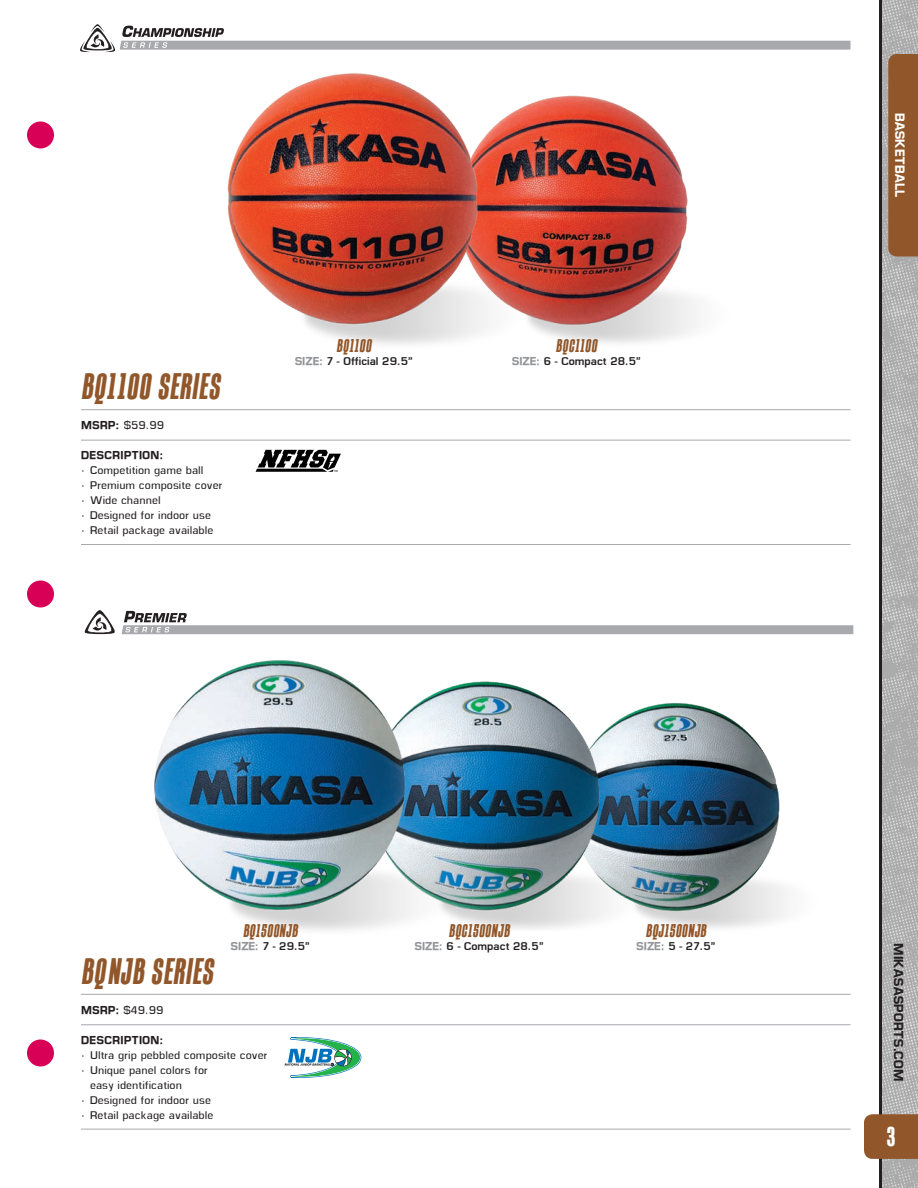
<style>
.page{position:relative;width:918px;height:1188px;background:#fff}
.page>*{position:absolute;margin:0;border:0;box-sizing:border-box;transform-origin:0 0}
.Product_Names{font:italic 700 36px "Tandelle";letter-spacing:.025em;color:#91572a}
.t1{font:700 27px "Tandelle";color:#fff}
.t2{font:italic 700 18px "Tandelle";letter-spacing:.03em;color:#91572a}
.t3{font:700 12px "Mikasa Sports";letter-spacing:.015em;color:#231f20}
.t4{font:700 12px "Mikasa Sports";letter-spacing:.015em;color:#fff}
.t5{font:300 10.5px/15px "Mikasa Sports";color:#231f20}
.t6{font:10.5px "Mikasa Sports";color:#231f20}
.t7{font:700 10.5px "Mikasa Sports";letter-spacing:.035em;color:#231f20}
.s1{font-weight:700}
.s2{font-weight:700;color:#939598}
</style>
<div class="page">
<img style="left:882px;top:0;width:36px;height:1188px">
<hr style="left:879px;top:0;width:3px;height:1188px;background:#231f20">
<svg style="left:80px;top:24px;width:771px;height:28px"></svg>
<hr style="left:81px;top:440px;width:769px;height:1px;background:#a8a9ad">
<hr style="left:81px;top:1024px;width:769px;height:1px;background:#a8a9ad">
<hr style="left:81px;top:544px;width:769px;height:1px;background:#a8a9ad">
<hr style="left:81px;top:1129px;width:769px;height:1px;background:#a8a9ad">
<hr style="left:81px;top:409px;width:769px;height:1px;background:#a8a9ad">
<hr style="left:81px;top:994px;width:769px;height:1px;background:#a8a9ad">
<svg style="left:256px;top:450px;width:85px;height:22px"></svg>
<img style="left:645px;top:703px;width:142px;height:225px">
<img style="left:454px;top:681px;width:191px;height:248px">
<img style="left:154px;top:660px;width:300px;height:271px">
<svg style="left:122px;top:611px;width:731px;height:23px"></svg>
<svg style="left:85px;top:610px;width:30px;height:24px"></svg>
<svg style="left:284px;top:1037px;width:78px;height:41px"></svg>
<img style="left:527px;top:95px;width:169px;height:248px">
<img style="left:227px;top:73px;width:300px;height:272px">
<div style="left:864px;top:1114px;width:54px;height:45px;background:#91572a"></div>
<div style="left:888px;top:54px;width:30px;height:202px;background:#91572a"></div>
<div style="left:27px;top:1040px;width:27px;height:26px;background:#d80056;border-radius:50%"></div>
<div style="left:27px;top:580px;width:27px;height:28px;background:#d80056;border-radius:50%"></div>
<div style="left:27px;top:122px;width:27px;height:26px;background:#d80056;border-radius:50%"></div>
<p class="Product_Names" style="left:81px;top:366px;width:140px">BQ1100 SERIES</p>
<p class="t5" style="left:81px;top:418px;width:85px"><span class="s1">MSRP:</span> $59.99</p>
<p class="t7" style="left:81px;top:449px;width:84px">DESCRIPTION:</p>
<p class="t5" style="left:81px;top:463px;width:143px">· Competition game ball<br>· Premium composite cover</p>
<p class="t5" style="left:81px;top:493px;width:81px">· Wide channel</p>
<p class="t5" style="left:81px;top:508px;width:131px">· Designed for indoor use</p>
<p class="t5" style="left:81px;top:523px;width:134px">· Retail package available</p>
<p class="t2" style="left:337px;top:336px;width:36px">BQ1100</p>
<p class="t6" style="left:295px;top:354px;width:119px"><span class="s2">SIZE:</span> 7 - Official 29.5”</p>
<p class="t2" style="left:556px;top:336px;width:42px">BQC1100</p>
<p class="t6" style="left:512px;top:354px;width:130px"><span class="s2">SIZE:</span> 6 - Compact 28.5”</p>
<p class="t2" style="left:243px;top:921px;width:56px">BQ1500NJB</p>
<p class="t6" style="left:231px;top:939px;width:80px"><span class="s2">SIZE:</span> 7 - 29.5”</p>
<p class="t2" style="left:449px;top:921px;width:62px">BQC1500NJB</p>
<p class="t6" style="left:415px;top:939px;width:130px"><span class="s2">SIZE:</span> 6 - Compact 28.5”</p>
<p class="t2" style="left:646px;top:921px;width:62px">BQJ1500NJB</p>
<p class="t6" style="left:637px;top:939px;width:80px"><span class="s2">SIZE:</span> 5 - 27.5”</p>
<p class="Product_Names" style="left:81px;top:951px;width:133px">BQ NJB SERIES</p>
<p class="t5" style="left:81px;top:1003px;width:84px"><span class="s1">MSRP:</span> $49.99</p>
<p class="t7" style="left:81px;top:1034px;width:84px">DESCRIPTION:</p>
<p class="t5" style="left:81px;top:1048px;width:188px">· Ultra grip pebbled composite cover</p>
<p class="t5" style="left:81px;top:1063px;width:128px">· Unique panel colors for</p>
<p class="t5" style="left:90px;top:1078px;width:93px">easy identification</p>
<p class="t5" style="left:81px;top:1093px;width:131px">· Designed for indoor use</p>
<p class="t5" style="left:81px;top:1108px;width:134px">· Retail package available</p>
<p class="t4" style="left:908px;top:113px;width:86px;rotate:90deg">BASKETBALL</p>
<p class="t3" style="left:906px;top:943px;width:140px;rotate:90deg">MIKASASPORTS.COM</p>
<h2 class="t1" style="left:887px;top:1121px;width:10px">3</h2>
</div>
